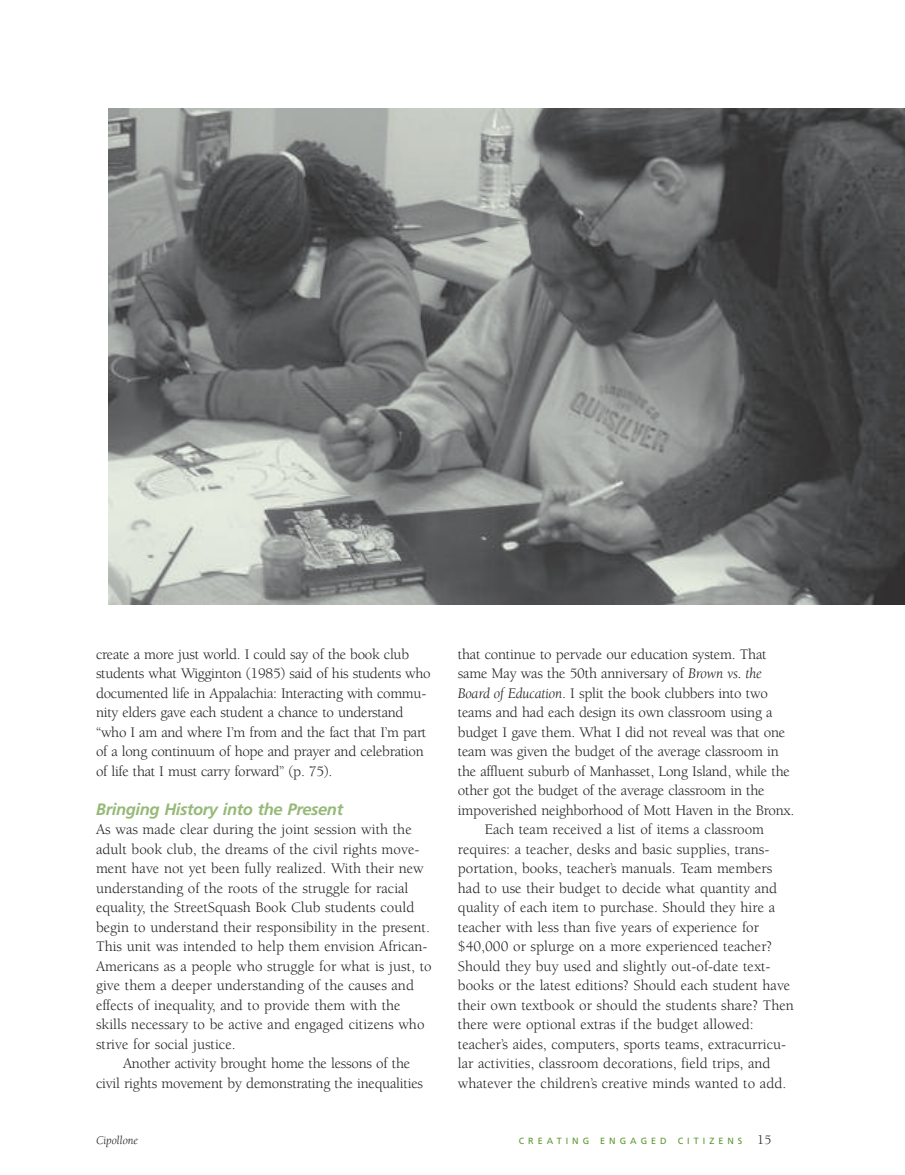
<style>
.page{position:relative;width:905px;height:1175px;background:#fff}
.page>*{position:absolute;margin:0;border:0;box-sizing:border-box;transform-origin:0 0}
.t1{font:italic 700 16.5px "Frutiger";letter-spacing:-.02em;color:#96b977}
.t2{font:15px/19.5px "Berkeley";color:#231f20}
.t3{font:15px/19.5px "Berkeley";letter-spacing:-.02em;color:#231f20}
.t4{font:italic 12px "Berkeley";color:#231f20}
.t5{font:9px "Frutiger";letter-spacing:.445em;color:#5c9731}
.s1{font-style:italic}
.s2{font-family:"Berkeley";font-size:13.5px;color:#231f20}
</style>
<div class="page">
<img style="left:108px;top:108px;width:796px;height:496px">
<p class="t3" style="left:96px;top:645px;width:336px">create a more just world. I could say of the book club students what Wigginton (1985) said of his students who documented life in Appalachia: Interacting with commu&shy;nity elders gave each student a chance to understand “who I am and where I’m from and the fact that I’m part of a long continuum of hope and prayer and celebration of life that I must carry forward” (p. 75).</p>
<p class="t1" style="left:96px;top:802px;width:248px">Bringing History into the Present</p>
<p class="t2" style="left:96px;top:821px;width:337px">As was made clear during the joint session with the adult book club, the dreams of the civil rights move&shy;ment have not yet been fully realized. With their new understanding of the roots of the struggle for racial equality, the StreetSquash Book Club students could begin to understand their responsibility in the present.<br>This unit was intended to help them envision African-Americans as a people who struggle for what is just, to give them a deeper understanding of the causes and effects of inequality, and to provide them with the skills necessary to be active and engaged citizens who strive for social justice.</p>
<p class="t2" style="left:96px;top:1055px;width:328px;text-indent:27px">Another activity brought home the lessons of the civil rights movement by demonstrating the inequalities</p>
<p class="t2" style="left:458px;top:645px;width:310px">that continue to pervade our education system. That</p>
<p class="t2" style="left:458px;top:665px;width:306px">same May was the 50th anniversary of <span class="s1">Brown vs. the</span></p>
<p class="t2" style="left:458px;top:684px;width:311px"><span class="s1">Board of Education</span>. I split the book clubbers into two</p>
<p class="t2" style="left:458px;top:704px;width:316px">teams and had each design its own classroom using a</p>
<p class="t2" style="left:458px;top:723px;width:329px">budget I gave them. What I did not reveal was that one</p>
<p class="t2" style="left:458px;top:743px;width:322px">team was given the budget of the average classroom in</p>
<p class="t2" style="left:458px;top:762px;width:333px">the affluent suburb of Manhasset, Long Island, while the</p>
<p class="t2" style="left:458px;top:782px;width:308px">other got the budget of the average classroom in the</p>
<p class="t2" style="left:458px;top:801px;width:338px">impoverished neighborhood of Mott Haven in the Bronx.</p>
<p class="t2" style="left:485px;top:821px;width:281px">Each team received a list of items a classroom</p>
<p class="t2" style="left:458px;top:840px;width:313px">requires: a teacher, desks and basic supplies, trans-</p>
<p class="t2" style="left:458px;top:860px;width:316px">portation, books, teacher’s manuals. Team members</p>
<p class="t2" style="left:458px;top:879px;width:321px">had to use their budget to decide what quantity and</p>
<p class="t2" style="left:458px;top:899px;width:319px">quality of each item to purchase. Should they hire a</p>
<p class="t2" style="left:458px;top:918px;width:302px">teacher with less than five years of experience for</p>
<p class="t2" style="left:458px;top:938px;width:316px">$40,000 or splurge on a more experienced teacher?</p>
<p class="t2" style="left:458px;top:957px;width:314px">Should they buy used and slightly out-of-date text-</p>
<p class="t2" style="left:458px;top:977px;width:334px">books or the latest editions? Should each student have</p>
<p class="t2" style="left:458px;top:996px;width:337px">their own textbook or should the students share? Then</p>
<p class="t2" style="left:458px;top:1016px;width:297px">there were optional extras if the budget allowed:</p>
<p class="t2" style="left:458px;top:1035px;width:330px">teacher’s aides, computers, sports teams, extracurricu-</p>
<p class="t2" style="left:458px;top:1055px;width:314px">lar activities, classroom decorations, field trips, and</p>
<p class="t2" style="left:458px;top:1074px;width:330px">whatever the children’s creative minds wanted to add.</p>
<p class="t4" style="left:96px;top:1135px;width:44px">Cipollone</p>
<p class="t5" style="left:519px;top:1136px;width:254px">CREATING ENGAGED CITIZENS <span class="s2">15</span></p>
</div>
